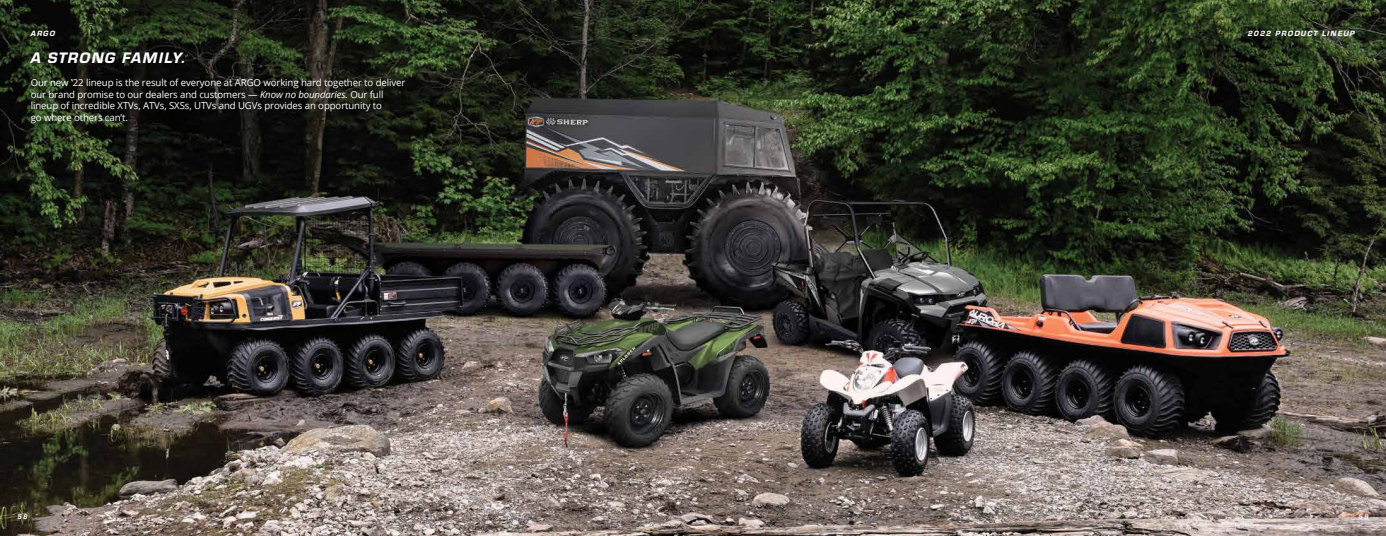
<style>
.page{position:relative;width:1386px;height:536px;background:#fff}
.page>*{position:absolute;margin:0;border:0;box-sizing:border-box;transform-origin:0 0}
.t1{font:15.75px "Eurostile Hea Ita";letter-spacing:.085em;color:#fff}
.t2{font:9.62px/11.5px "Open Sans";letter-spacing:-.01em;color:#fff}
.t3{font:7.88px "Eurostile Hea Ita";letter-spacing:.15em;color:#fff}
.t4{font:7px "Eurostile Hea Ita";color:#fff}
.s1{font-weight:600}
.s2{font-style:italic}
</style>
<div class="page">
<img style="left:0;top:0;width:1386px;height:536px">
<p class="t3" style="left:31px;top:28px;width:26px">ARGO</p>
<h1 class="t1" style="left:31px;top:47px;width:156px">A STRONG FAMILY.</h1>
<p class="t2" style="left:31px;top:77px;width:376px">Our new <span class="s1">‛</span>22 lineup is the result of everyone at ARGO working hard together to deliver our brand promise to our dealers and customers — <span class="s2">Know no boundaries.</span> Our full lineup of incredible XTVs, ATVs, SXSs, UTVs and UGVs provides an opportunity to<br>go where others can’t.</p>
<p class="t4" style="left:18px;top:511px;width:11px">58</p>
<p class="t3" style="left:1248px;top:28px;width:109px">2022 PRODUCT LINEUP</p>
<p class="t4" style="left:1359px;top:511px;width:11px">59</p>
</div>
